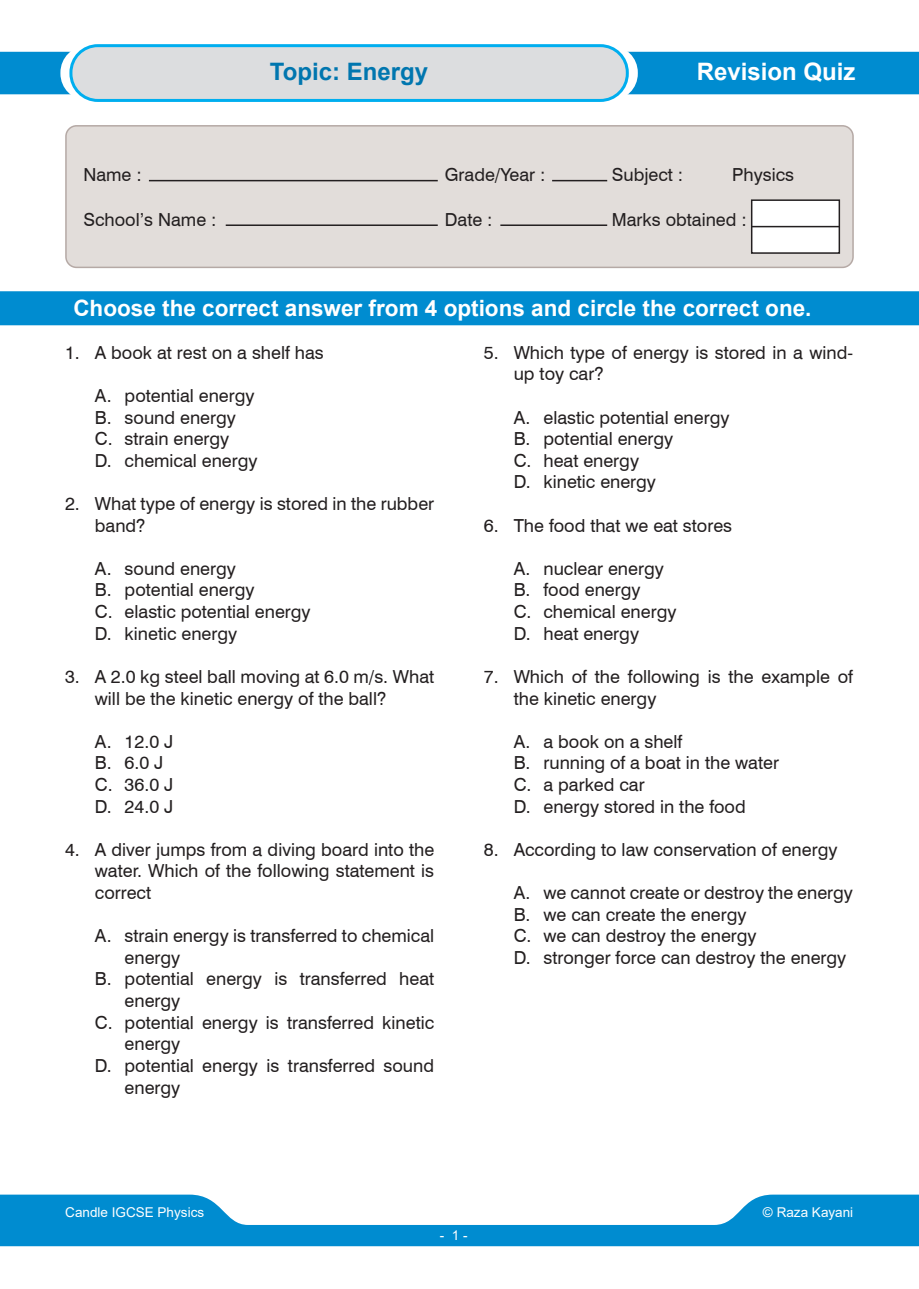
<style>
.page{position:relative;width:919px;height:1289px;background:#fff}
.page>*{position:absolute;margin:0;border:0;box-sizing:border-box;transform-origin:0 0}
.t1{font:700 24px "Arial";color:#0076af}
.t2{font:700 24px "Arial";color:#fff}
.t3{font:700 22.5px "Arial";color:#fff}
.t4{font:18px/21.6px "Swiss 721 BT";color:#231f20}
.t5{font:13.5px "Arial";color:#fff}
</style>
<div class="page">
<div style="left:0;top:52px;width:918px;height:42px;background:#008cd0"></div>
<div style="left:0;top:291px;width:918px;height:34px;background:#008cd0"></div>
<svg style="left:60px;top:46px;width:577px;height:54px"></svg>
<div style="left:71px;top:46px;width:556px;height:54px;background:#dcdddf;border-radius:27px"></div>
<div style="left:69px;top:44px;width:559px;height:58px;border:3px solid #00aeef;border-radius:27px"></div>
<svg style="left:0;top:1194px;width:918px;height:52px;fill:#008cd0"></svg>
<div style="left:66px;top:126px;width:787px;height:141px;background:#e2ddda;border-radius:11px"></div>
<div style="left:65px;top:125px;width:788px;height:143px;border:2px solid #b5a9a5;border-radius:11px"></div>
<hr style="left:149px;top:180px;width:288px;height:1px;background:#231f20">
<hr style="left:552px;top:180px;width:55px;height:1px;background:#231f20">
<hr style="left:226px;top:224px;width:211px;height:2px;background:#231f20">
<hr style="left:500px;top:224px;width:107px;height:2px;background:#231f20">
<div style="left:750px;top:199px;width:90px;height:55px;background:#fff;border:2px solid #231f20"></div>
<hr style="left:751px;top:226px;width:88px;height:1px;background:#231f20">
<p class="t1" style="left:270px;top:55px;width:160px">Topic: Energy</p>
<p class="t2" style="left:696px;top:55px;width:160px">Revision Quiz</p>
<p class="t4" style="left:732px;top:163px;width:64px">Physics</p>
<p class="t4" style="left:83px;top:164px;width:60px">Name :</p>
<p class="t4" style="left:445px;top:164px;width:102px">Grade/Year :</p>
<p class="t4" style="left:611px;top:164px;width:73px">Subject :</p>
<p class="t4" style="left:83px;top:209px;width:135px">School’s Name :</p>
<p class="t4" style="left:445px;top:209px;width:49px">Date :</p>
<p class="t4" style="left:611px;top:209px;width:136px">Marks obtained :</p>
<p class="t3" style="left:73px;top:292px;width:739px">Choose the correct answer from 4 options and circle the correct one.</p>
<p class="t4" style="left:65px;top:341px;width:260px">1. A book at rest on a shelf has</p>
<p class="t4" style="left:95px;top:384px;width:164px">A. potential energy<br>B. sound energy<br>C. strain energy<br>D. chemical energy</p>
<p class="t4" style="left:95px;top:492px;width:341px;text-indent:-30px">2. What type of energy is stored in the rubber band?</p>
<p class="t4" style="left:95px;top:557px;width:217px">A. sound energy<br>B. potential energy<br>C. elastic potential energy<br>D. kinetic energy</p>
<p class="t4" style="left:95px;top:665px;width:341px;text-indent:-30px">3. A 2.0 kg steel ball moving at 6.0 m/s. What will be the kinetic energy of the ball?</p>
<p class="t4" style="left:95px;top:730px;width:80px">A. 12.0 J<br>B. 6.0 J<br>C. 36.0 J<br>D. 24.0 J</p>
<p class="t4" style="left:95px;top:838px;width:341px;text-align:justify;text-indent:-30px">4. A diver jumps from a diving board into the water. Which of the following statement is correct</p>
<p class="t4" style="left:95px;top:924px;width:341px">A. strain energy is transferred to chemical</p>
<p class="t4" style="left:125px;top:946px;width:57px">energy</p>
<p class="t4" style="left:95px;top:968px;width:341px">B. potential energy is transferred heat</p>
<p class="t4" style="left:125px;top:989px;width:57px">energy</p>
<p class="t4" style="left:95px;top:1011px;width:341px">C. potential energy is transferred kinetic</p>
<p class="t4" style="left:125px;top:1032px;width:57px">energy</p>
<p class="t4" style="left:95px;top:1054px;width:341px">D. potential energy is transferred sound</p>
<p class="t4" style="left:125px;top:1076px;width:57px">energy</p>
<p class="t4" style="left:513px;top:341px;width:341px;text-indent:-30px">5. Which type of energy is stored in a wind&shy;up toy car?</p>
<p class="t4" style="left:513px;top:406px;width:217px">A. elastic potential energy<br>B. potential energy<br>C. heat energy<br>D. kinetic energy</p>
<p class="t4" style="left:484px;top:514px;width:250px">6. The food that we eat stores</p>
<p class="t4" style="left:513px;top:557px;width:164px">A. nuclear energy<br>B. food energy<br>C. chemical energy<br>D. heat energy</p>
<p class="t4" style="left:513px;top:665px;width:341px;text-indent:-30px">7. Which of the following is the example of the kinetic energy</p>
<p class="t4" style="left:513px;top:730px;width:267px">A. a book on a shelf<br>B. running of a boat in the water<br>C. a parked car<br>D. energy stored in the food</p>
<p class="t4" style="left:484px;top:838px;width:355px">8. According to law conservation of energy</p>
<p class="t4" style="left:513px;top:881px;width:341px">A. we cannot create or destroy the energy B. we can create the energy<br>C. we can destroy the energy<br>D. stronger force can destroy the energy</p>
<p class="t5" style="left:65px;top:1202px;width:140px">Candle IGCSE Physics</p>
<p class="t5" style="left:763px;top:1202px;width:92px">© Raza Kayani</p>
<p class="t5" style="left:440px;top:1226px;width:29px">- 1 -</p>
</div>
